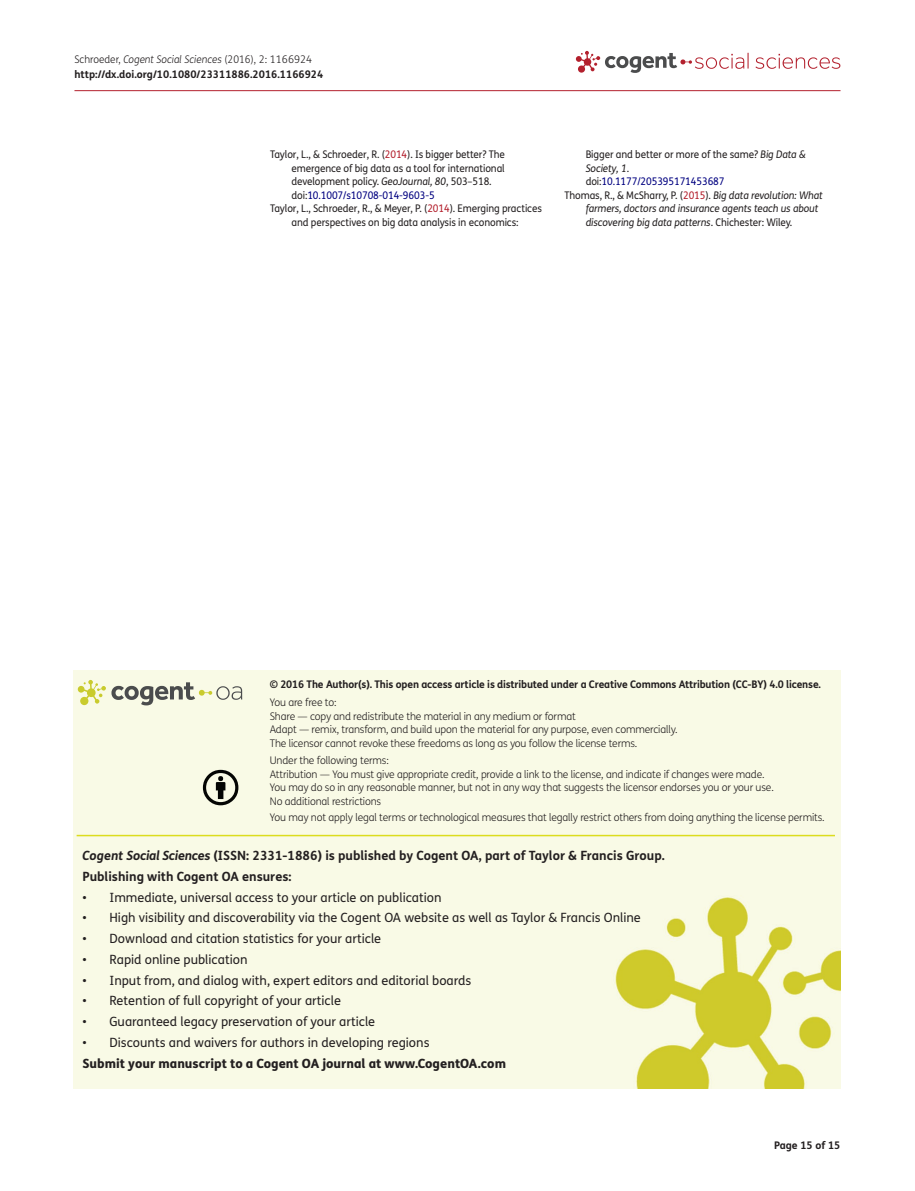
<style>
.page{position:relative;width:915px;height:1191px;background:#fff}
.page>*{position:absolute;margin:0;border:0;box-sizing:border-box;transform-origin:0 0}
.t1{font:12.75px "FS Me Pro";color:#231f20}
.t2{font:700 12.75px/20.7px "FS Me Pro";color:#231f20}
.t3{font:800 12.75px "FS Me Pro";color:#231f20}
.t4{font:300 10.5px/13.5px "FS Me Pro";letter-spacing:-.015em;color:#231f20}
.t5{font:10.5px "FS Me Pro";letter-spacing:-.01em;color:#231f20;scale:.95 1}
.t6{font:700 10.5px/15px "FS Me Pro";letter-spacing:-.015em;color:#231f20}
.t7{font:italic 10.5px "FS Me Pro";letter-spacing:-.01em;color:#231f20;scale:.95 1}
.t8{font:10.5px "FS Me Pro";letter-spacing:-.01em;color:#000080;scale:.95 1}
.s1{font-weight:300}
.s2{font-weight:300;font-style:italic}
.s3{color:#b3202d}
.s4{font-style:italic}
.s5{color:#231f20}
.s6{font-style:normal}
</style>
<div class="page">
<svg style="left:755px;top:54px;width:85px;height:15px"></svg>
<svg style="left:575px;top:51px;width:173px;height:22px"></svg>
<hr style="left:74px;top:90px;width:766px;height:1px;background:#b3202d">
<div style="left:74px;top:671px;width:766px;height:417px;background:#f9fae6"></div>
<svg style="left:78px;top:680px;width:164px;height:25px;background:#d2d3ba"></svg>
<svg style="left:203px;top:770px;width:35px;height:35px"></svg>
<hr style="left:77px;top:835px;width:757px;height:1px;background:#dcdc1e">
<p class="t6" style="left:74px;top:51px;width:250px"><span class="s1">Schroeder,</span> <span class="s2">Cogent Social Sciences</span> <span class="s1">(2016), 2: 1166924 </span>http://dx.doi.org/10.1080/23311886.2016.1166924</p>
<p class="t5" style="left:270px;top:147px;width:248px">Taylor, L., &amp; Schroeder, R. (<span class="s3">2014</span>). Is bigger better? The</p>
<p class="t5" style="left:291px;top:161px;width:226px">emergence of big data as a tool for international</p>
<p class="t5" style="left:291px;top:174px;width:212px">development policy. <span class="s4">GeoJournal, 80</span>, 503–518.</p>
<p class="t8" style="left:291px;top:188px;width:152px"><span class="s5">doi:</span>10.1007/s10708-014-9603-5</p>
<p class="t5" style="left:270px;top:201px;width:287px">Taylor, L., Schroeder, R., &amp; Meyer, P. (<span class="s3">2014</span>). Emerging practices</p>
<p class="t5" style="left:291px;top:215px;width:240px">and perspectives on big data analysis in economics:</p>
<p class="t5" style="left:585px;top:147px;width:233px">Bigger and better or more of the same? <span class="s4">Big Data &amp;</span></p>
<p class="t7" style="left:585px;top:161px;width:47px">Society, 1<span class="s6">.</span></p>
<p class="t8" style="left:585px;top:174px;width:148px"><span class="s5">doi:</span>10.1177/205395171453687</p>
<p class="t5" style="left:564px;top:188px;width:273px">Thomas, R., &amp; McSharry, P. (<span class="s3">2015</span>). <span class="s4">Big data revolution: What</span></p>
<p class="t7" style="left:585px;top:201px;width:246px">farmers, doctors and insurance agents teach us about</p>
<p class="t7" style="left:585px;top:215px;width:219px">discovering big data patterns<span class="s6">. Chichester: Wiley.</span></p>
<p class="t6" style="left:270px;top:676px;width:552px">© 2016 The Author(s). This open access article is distributed under a Creative Commons Attribution (CC-BY) 4.0 license.</p>
<p class="t4" style="left:270px;top:695px;width:409px">You are free to:<br>Share — copy and redistribute the material in any medium or format<br>Adapt — remix, transform, and build upon the material for any purpose, even commercially.<br>The licensor cannot revoke these freedoms as long as you follow the license terms.</p>
<p class="t4" style="left:270px;top:753px;width:505px">Under the following terms:<br>Attribution — You must give appropriate credit, provide a link to the license, and indicate if changes were made.<br>You may do so in any reasonable manner, but not in any way that suggests the licensor endorses you or your use.<br>No additional restrictions</p>
<p class="t4" style="left:270px;top:810px;width:556px">You may not apply legal terms or technological measures that legally restrict others from doing anything the license permits.</p>
<p class="t2" style="left:82px;top:844px;width:583px"><span class="s4">Cogent Social Sciences</span> (ISSN: 2331-1886) is published by Cogent OA, part of Taylor &amp; Francis Group.<br>Publishing with Cogent OA ensures:</p>
<p class="t1" style="left:82px;top:888px;width:360px">• Immediate, universal access to your article on publication</p>
<p class="t1" style="left:82px;top:909px;width:559px">• High visibility and discoverability via the Cogent OA website as well as Taylor &amp; Francis Online</p>
<p class="t1" style="left:82px;top:930px;width:300px">• Download and citation statistics for your article</p>
<p class="t1" style="left:82px;top:950px;width:166px">• Rapid online publication</p>
<p class="t1" style="left:82px;top:971px;width:390px">• Input from, and dialog with, expert editors and editorial boards</p>
<p class="t1" style="left:82px;top:992px;width:260px">• Retention of full copyright of your article</p>
<p class="t1" style="left:82px;top:1013px;width:294px">• Guaranteed legacy preservation of your article</p>
<p class="t1" style="left:82px;top:1033px;width:348px">• Discounts and waivers for authors in developing regions</p>
<p class="t3" style="left:82px;top:1053px;width:425px">Submit your manuscript to a Cogent OA journal at www.CogentOA.com</p>
<p class="t6" style="left:773px;top:1137px;width:68px">Page 15 of 15</p>
</div>
